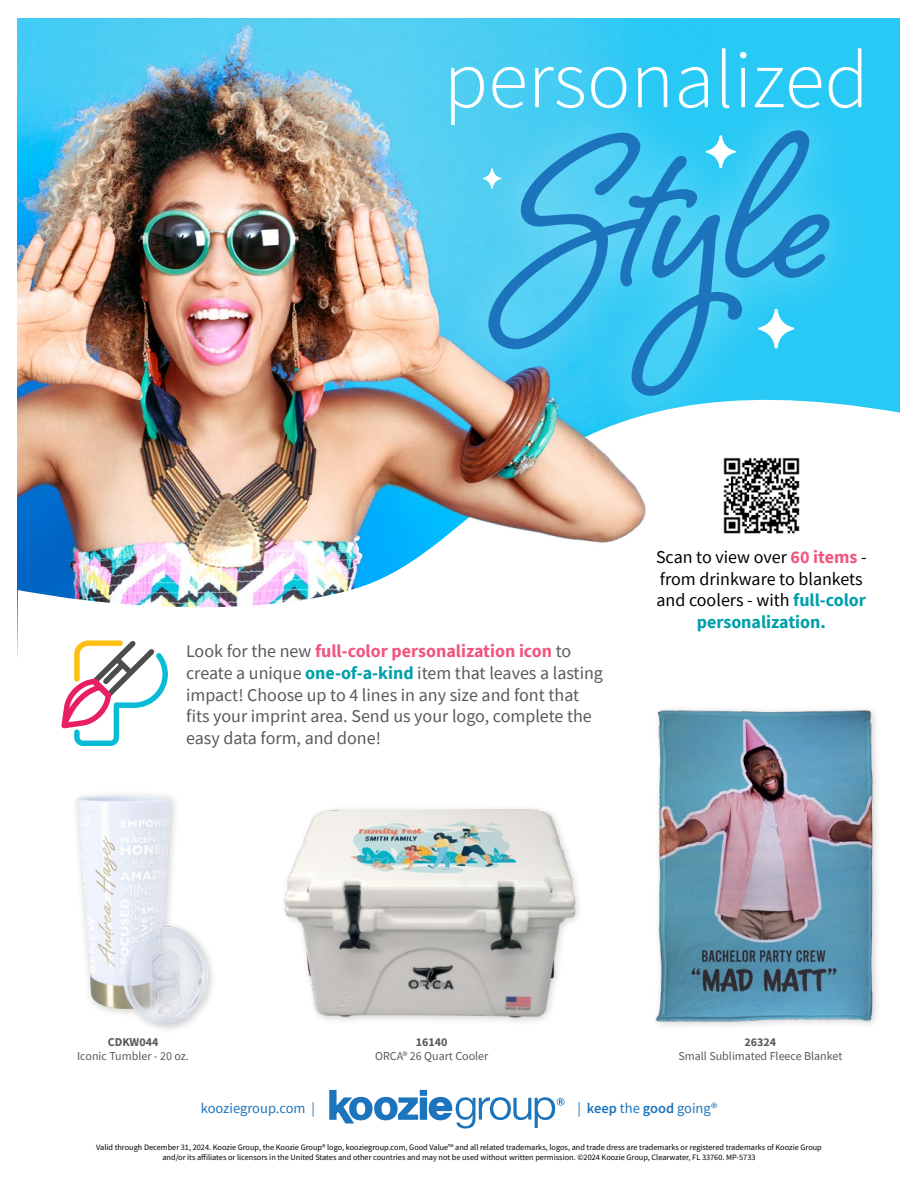
<style>
.page{position:relative;width:918px;height:1188px;background:#fff}
.page>*{position:absolute;margin:0;border:0;box-sizing:border-box;transform-origin:0 0}
.t1{font:261.6px "Shelby";letter-spacing:-.005em;color:#1c75bc}
.t2{font:300 81.9px "Source Sans Pro";color:#fff}
.t3{font:18px/21.6px "Source Sans Pro";color:#58595b}
.t4{font:18px/21.6px "Source Sans Pro";color:#000;text-align:center}
.t5{font:14.55px "Source Sans Pro";color:#1c75bc}
.t6{font:12px "Source Sans Pro";color:#58595b}
.t7{font:700 12px "Source Sans Pro";color:#58595b}
.t8{font:8.25px/9.9px "Source Sans Pro";color:#000;text-align:center}
.s1{font-weight:700;color:#f0567d}
.s2{font-weight:700;color:#009faa}
.s3{font-weight:600}
</style>
<div class="page">
<div style="left:18px;top:18px;width:882px;height:636px;background:#28c9f5"></div>
<img style="left:18px;top:18px;width:604px;height:329px">
<img style="left:18px;top:347px;width:882px;height:307px">
<div style="left:420px;top:1097px;width:7px;height:23px;background:#1c75bc"></div>
<div style="left:420px;top:1090px;width:7px;height:6px;background:#1c75bc"></div>
<svg style="left:329px;top:1090px;width:89px;height:34px"></svg>
<svg style="left:429px;top:1097px;width:136px;height:32px"></svg>
<img style="left:284px;top:809px;width:292px;height:213px">
<img style="left:655px;top:709px;width:222px;height:317px">
<img style="left:77px;top:796px;width:131px;height:230px">
<img style="left:17px;top:477px;width:507px;height:180px">
<svg style="left:61px;top:640px;width:107px;height:106px"></svg>
<div style="left:445px;top:87px;width:427px;height:352px;background:#fff;opacity:.5"></div>
<img style="left:715px;top:450px;width:92px;height:92px">
<svg style="left:706px;top:135px;width:30px;height:33px"></svg>
<svg style="left:758px;top:309px;width:36px;height:39px"></svg>
<svg style="left:483px;top:168px;width:18px;height:21px"></svg>
<h2 class="t2" style="left:444px;top:30px;width:427px">personalized</h2>
<h1 class="t1" style="left:520px;top:33px;width:318px">Style</h1>
<p class="t3" style="left:186px;top:641px;width:418px">Look for the new <span class="s1">full-color personalization icon</span> to create a unique <span class="s2">one-of-a-kind</span> item that leaves a lasting impact! Choose up to 4 lines in any size and font that fits your imprint area. Send us your logo, complete the easy data form, and done!</p>
<h3 class="t4" style="left:656px;top:546px;width:212px">Scan to view over <span class="s1">60 items</span> - from drinkware to blankets and coolers - with <span class="s2">full-color personalization.</span></h3>
<h3 class="t7" style="left:108px;top:1034px;width:52px">CDKW044</h3>
<h3 class="t6" style="left:77px;top:1048px;width:113px">Iconic Tumbler - 20 oz.</h3>
<h3 class="t7" style="left:416px;top:1034px;width:33px">16140</h3>
<h3 class="t6" style="left:375px;top:1048px;width:115px">ORCA® 26 Quart Cooler</h3>
<h3 class="t7" style="left:745px;top:1034px;width:33px">26324</h3>
<h3 class="t6" style="left:678px;top:1048px;width:166px">Small Sublimated Fleece Blanket</h3>
<h3 class="t5" style="left:201px;top:1099px;width:116px">kooziegroup.com |</h3>
<h3 class="t5" style="left:578px;top:1099px;width:141px">| <span class="s3">keep</span> the <span class="s3">good</span> going®</h3>
<p class="t8" style="left:96px;top:1142px;width:727px">Valid through December 31, 2024. Koozie Group, the Koozie Group® logo, kooziegroup.com, Good Value™ and all related trademarks, logos, and trade dress are trademarks or registered trademarks of Koozie Group and/or its affiliates or licensors in the United States and other countries and may not be used without written permission. ©2024 Koozie Group, Clearwater, FL 33760. MP-5733</p>
</div>
